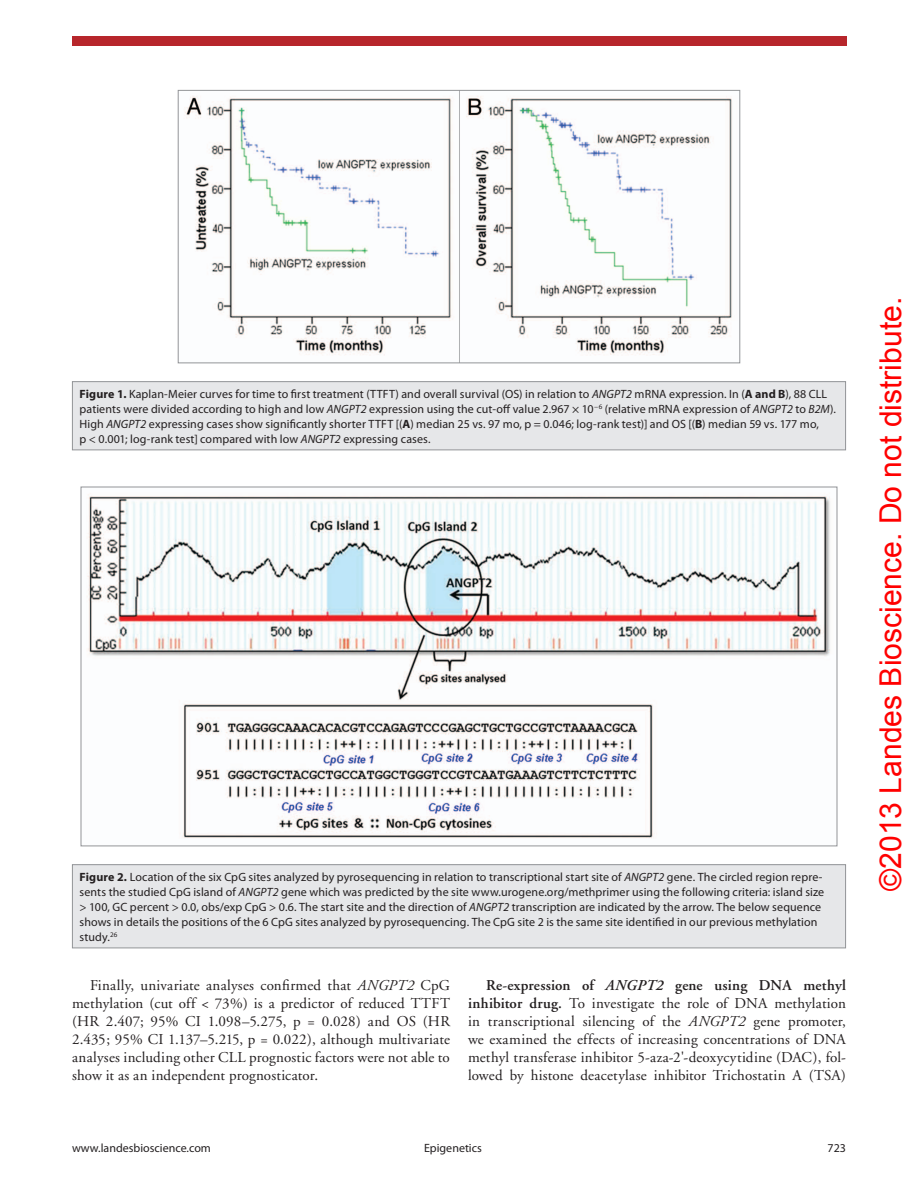
<style>
.page{position:relative;width:918px;height:1188px;background:#fff}
.page>*{position:absolute;margin:0;border:0;box-sizing:border-box;transform-origin:0 0}
.t1{font:30.15px "Arial";color:#f00}
.t2{font:15px/18px "Adobe Garamond";letter-spacing:.005em;color:#231f20;text-align:justify}
.t3{font:12px/15px "Myriad Pro";letter-spacing:.01em;color:#231f20}
.s1{font-weight:700}
.s2{font-style:italic}
.s3{font-weight:600}
.s4{font-weight:600;font-style:italic}
</style>
<div class="page">
<div style="left:72px;top:36px;width:774px;height:10px;background:#b7262b"></div>
<img style="left:184px;top:92px;width:548px;height:269px">
<div style="left:178px;top:90px;width:562px;height:273px;border:1px solid #939598"></div>
<div style="left:72px;top:382px;width:774px;height:68px;background:#e6e7e9"></div>
<div style="left:72px;top:381px;width:774px;height:69px;border:1px solid #939598"></div>
<div style="left:72px;top:865px;width:774px;height:83px;background:#e6e7e9"></div>
<div style="left:72px;top:864px;width:774px;height:84px;border:1px solid #939598"></div>
<img style="left:87px;top:494px;width:743px;height:344px">
<p class="t3" style="left:80px;top:386px;width:758px"><span class="s1">Figure 1.</span> Kaplan-Meier curves for time to first treatment (TTFT) and overall survival (OS) in relation to <span class="s2">ANGPT2</span> mRNA expression. In (<span class="s1">A and B</span>), 88 CLL patients were divided according to high and low <span class="s2">ANGPT2</span> expression using the cut-off value 2.967 × 10<sup>−6</sup> (relative mRNA expression of <span class="s2">ANGPT2</span> to <span class="s2">B2M</span>).<br>High <span class="s2">ANGPT2</span> expressing cases show significantly shorter TTFT [(<span class="s1">A</span>) median 25 vs. 97 mo, p = 0.046; log-rank test)] and OS [(<span class="s1">B</span>) median 59 vs. 177 mo,<br>p &lt; 0.001; log-rank test] compared with low <span class="s2">ANGPT2</span> expressing cases.</p>
<p class="t3" style="left:80px;top:869px;width:746px"><span class="s1">Figure 2.</span> Location of the six CpG sites analyzed by pyrosequencing in relation to transcriptional start site of <span class="s2">ANGPT2</span> gene. The circled region repre&shy;sents the studied CpG island of <span class="s2">ANGPT2</span> gene which was predicted by the site www.urogene.org/methprimer using the following criteria: island size &gt; 100, GC percent &gt; 0.0, obs/exp CpG &gt; 0.6. The start site and the direction of <span class="s2">ANGPT2</span> transcription are indicated by the arrow. The below sequence shows in details the positions of the 6 CpG sites analyzed by pyrosequencing. The CpG site 2 is the same site identified in our previous methylation study.<sup>26</sup></p>
<p class="t2" style="left:72px;top:977px;width:380px;text-indent:18px">Finally, univariate analyses confirmed that <span class="s2">ANGPT2</span> CpG methylation (cut off &lt; 73%) is a predictor of reduced TTFT (HR 2.407; 95% CI 1.098–5.275, p = 0.028) and OS (HR 2.435; 95% CI 1.137–5.215, p = 0.022), although multivariate analyses including other CLL prognostic factors were not able to show it as an independent prognosticator.</p>
<p class="t2" style="left:468px;top:977px;width:379px;text-indent:18px"><span class="s3">Re-expression of</span> <span class="s4">ANGPT2</span> <span class="s3">gene using DNA methyl inhibitor drug.</span> To investigate the role of DNA methylation in transcriptional silencing of the <span class="s2">ANGPT2</span> gene promoter, we examined the effects of increasing concentrations of DNA methyl transferase inhibitor 5-aza-2'-deoxycytidine (DAC), fol&shy;lowed by histone deacetylase inhibitor Trichostatin A (TSA)</p>
<p class="t3" style="left:72px;top:1140px;width:140px">www.landesbioscience.com</p>
<p class="t3" style="left:424px;top:1140px;width:59px">Epigenetics</p>
<p class="t3" style="left:828px;top:1140px;width:20px">723</p>
<h1 class="t1" style="left:871px;top:891px;width:595px;rotate:-90deg">©2013 Landes Bioscience. Do not distribute.</h1>
</div>
